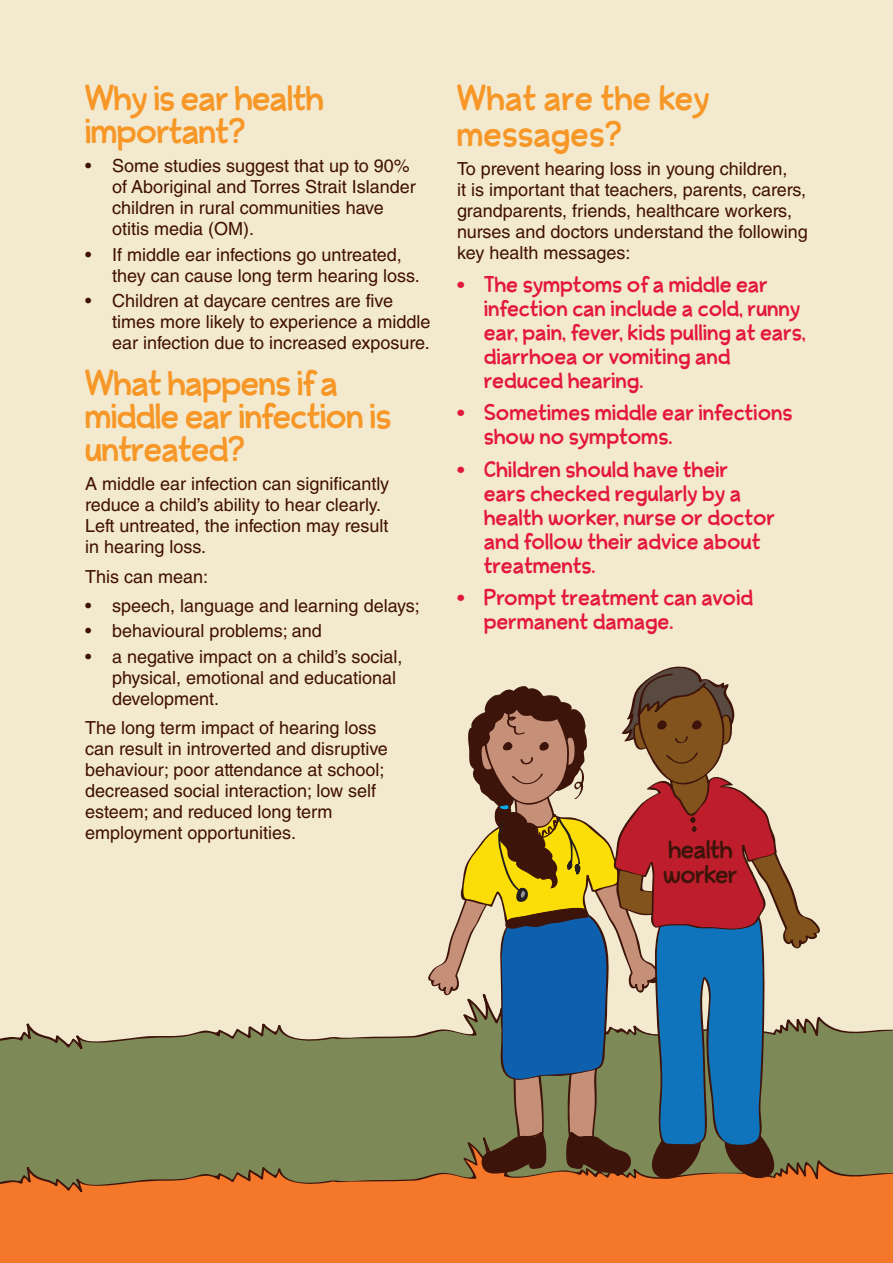
<style>
.page{position:relative;width:893px;height:1263px;background:#f2e9ce}
.page>*{position:absolute;margin:0;border:0;box-sizing:border-box;transform-origin:0 0}
.body{font:33px/33px "Sir Spicious";color:#f79727}
.headings{font:33px/36px "Sir Spicious";letter-spacing:.025em;color:#f79727}
.t1{font:23.85px/25.7px "Sir Spicious";color:#3d140a}
.t2{font:21px/24px "Sir Spicious";letter-spacing:.025em;color:#e4183e}
.body-2{font:18px/21px "Helvetica LT Std";color:#401000}
.bullets{font:18px "Helvetica LT Std";color:#401000}
</style>
<div class="page">
<svg style="left:0;top:1023px;width:893px;height:114px;fill:#7e8958"></svg>
<svg style="left:0;top:1137px;width:893px;height:126px;fill:#f4772a"></svg>
<svg style="left:423px;top:666px;width:404px;height:521px"></svg>
<p class="body" style="left:85px;top:81px;width:240px">Why is ear health important?</p>
<p class="body-2" style="left:112px;top:155px;width:305px;text-indent:-27px">• Some studies suggest that up to 90% of Aboriginal and Torres Strait Islander children in rural communities have otitis media (OM).</p>
<p class="body-2" style="left:112px;top:244px;width:309px;text-indent:-27px">• If middle ear infections go untreated, they can cause long term hearing loss.</p>
<p class="body-2" style="left:112px;top:290px;width:320px;text-indent:-27px">• Children at daycare centres are five times more likely to experience a middle ear infection due to increased exposure.</p>
<p class="body" style="left:85px;top:366px;width:307px">What happens if a middle ear infection is untreated?</p>
<p class="body-2" style="left:85px;top:473px;width:305px">A middle ear infection can significantly reduce a child’s ability to hear clearly.<br>Left untreated, the infection may result in hearing loss.</p>
<p class="bullets" style="left:85px;top:566px;width:125px">This can mean:</p>
<p class="body-2" style="left:85px;top:595px;width:336px">• speech, language and learning delays;</p>
<p class="body-2" style="left:85px;top:620px;width:238px">• behavioural problems; and</p>
<p class="body-2" style="left:112px;top:646px;width:292px;text-indent:-27px">• a negative impact on a child’s social, physical, emotional and educational development.</p>
<p class="body-2" style="left:85px;top:717px;width:304px">The long term impact of hearing loss can result in introverted and disruptive behaviour; poor attendance at school; decreased social interaction; low self esteem; and reduced long term employment opportunities.</p>
<p class="headings" style="left:457px;top:80px;width:254px">What are the key messages?</p>
<p class="body-2" style="left:457px;top:158px;width:352px">To prevent hearing loss in young children,<br>it is important that teachers, parents, carers, grandparents, friends, healthcare workers, nurses and doctors understand the following key health messages:</p>
<p class="t2" style="left:484px;top:272px;width:323px;text-indent:-27px">• The symptoms of a middle ear infection can include a cold, runny ear, pain, fever, kids pulling at ears, diarrhoea or vomiting and reduced hearing.</p>
<p class="t2" style="left:484px;top:400px;width:310px;text-indent:-27px">• Sometimes middle ear infections show no symptoms.</p>
<p class="t2" style="left:484px;top:457px;width:292px;text-indent:-27px">• Children should have their<br>ears checked regularly by a health worker, nurse or doctor and follow their advice about treatments.</p>
<p class="t2" style="left:484px;top:585px;width:270px;text-indent:-27px">• Prompt treatment can avoid permanent damage.</p>
<h2 class="t1" style="left:664px;top:836px;width:75px">health worker</h2>
</div>
